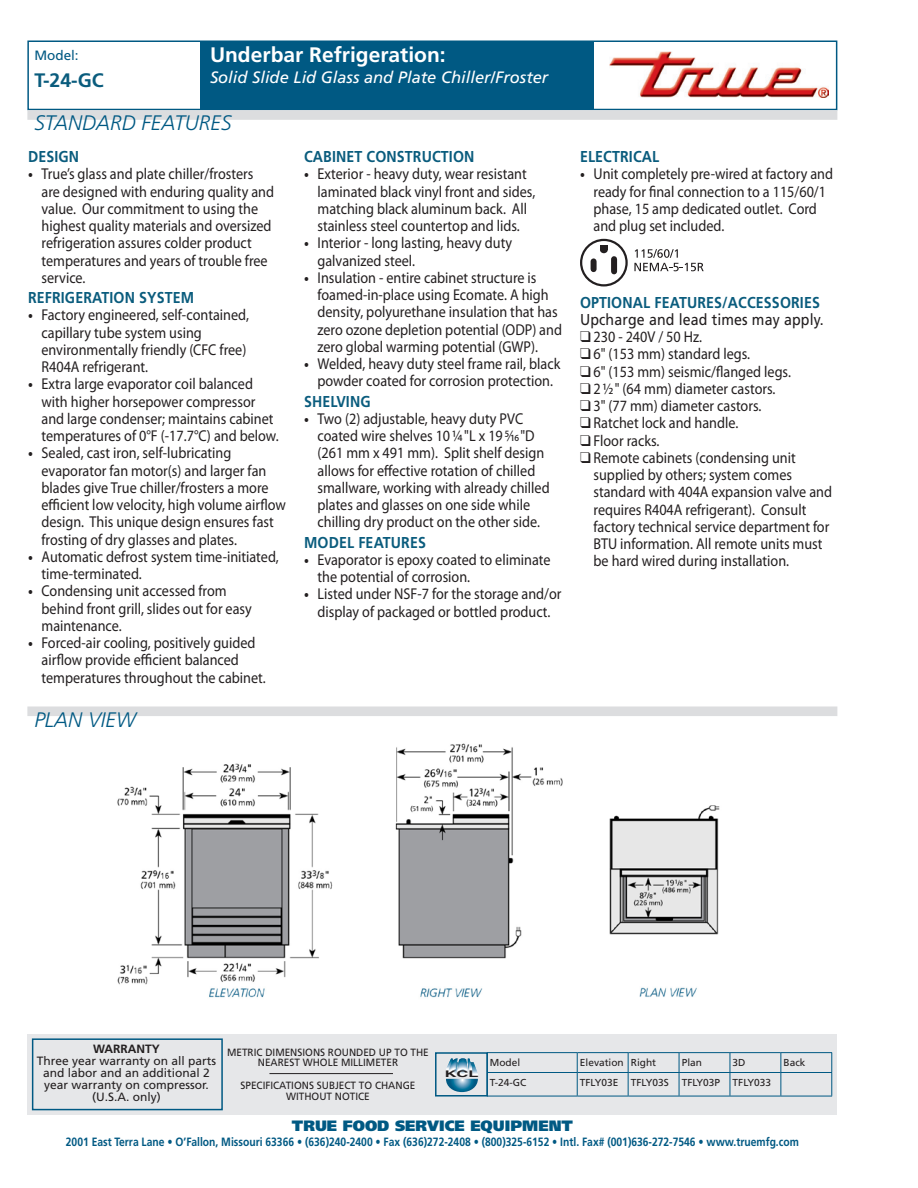
<style>
.page{position:relative;width:918px;height:1188px;background:#fff}
.page>*{position:absolute;margin:0;border:0;box-sizing:border-box;transform-origin:0 0}
.t1{font:italic 300 21px "Frutiger LT Std";color:#005983}
.pg1_Desc1{font:700 21px "Frutiger LT Std";color:#fff}
.t2{font:700 19.5px "Frutiger LT Std";color:#0a5c7d}
.pg1_Desc2{font:italic 16.5px "Frutiger LT Std";color:#fff}
.t3{font:15.75px/17.2px "Myriad Pro";color:#231f20;scale:.9 1}
.pg2_BodyHead{font:700 15.75px "Frutiger LT Std";letter-spacing:.01em;color:#0a5c7d;scale:.9 1}
.pg2_OptionalHead{font:15.75px/17.2px "Frutiger LT Std";letter-spacing:.01em;color:#231f20;scale:.9 1}
.t4{font:900 15px "Frutiger LT Std";color:#005983}
.t5{font:13.5px "Frutiger LT Std";color:#005983}
.t6{font:700 12px "Frutiger LT Std";color:#005983;scale:.86 1}
.t7{font:12px/12px "Frutiger LT Std";color:#231f20;text-align:center}
.t8{font:700 12px "Frutiger LT Std";color:#231f20}
.t9{font:10.5px "Frutiger LT Std";color:#231f20;scale:.95 1}
.t10{font:10.2px "Frutiger LT Std";color:#231f20}
.t11{font:700 9.15px "Helvetica";color:#231f20;scale:1.8 1}
.s1{font-size:19.2px}
.s2{font-weight:700;color:#0a5c7d}
</style>
<div class="page">
<div style="left:27px;top:1034px;width:810px;height:81px;background:#e6e7e9"></div>
<div style="left:200px;top:41px;width:394px;height:69px;background:#005983"></div>
<img style="left:610px;top:52px;width:218px;height:46px">
<div style="left:27px;top:40px;width:810px;height:70px;border:2px solid #005983"></div>
<div style="left:27px;top:110px;width:810px;height:10px;background:#dcdddf"></div>
<hr style="left:269px;top:1073px;width:124px;height:1px;background:#231f20">
<div style="left:435px;top:1052px;width:53px;height:45px;border:2px solid #005983"></div>
<div style="left:27px;top:706px;width:810px;height:10px;background:#dcdddf;border:2px solid #dcdddf"></div>
<svg style="left:446px;top:1058px;width:32px;height:34px"></svg>
<img style="left:117px;top:743px;width:603px;height:255px">
<svg style="left:634px;top:249px;width:70px;height:22px"></svg>
<div style="left:580px;top:239px;width:48px;height:47px;border:2px solid #231f20;border-radius:50%"></div>
<div style="left:591px;top:261px;width:6px;height:8px;background:#231f20"></div>
<div style="left:600px;top:245px;width:8px;height:5px;background:#231f20"></div>
<div style="left:611px;top:259px;width:6px;height:12px;background:#231f20"></div>
<div style="left:600px;top:246px;width:8px;height:7px;background:#231f20;border-radius:50%"></div>
<hr style="left:487px;top:1052px;width:90px;height:1px;background:#005983">
<hr style="left:577px;top:1052px;width:51px;height:1px;background:#005983">
<hr style="left:628px;top:1052px;width:51px;height:1px;background:#005983">
<hr style="left:679px;top:1052px;width:51px;height:1px;background:#005983">
<hr style="left:730px;top:1052px;width:51px;height:1px;background:#005983">
<hr style="left:781px;top:1052px;width:51px;height:1px;background:#005983">
<hr style="left:487px;top:1072px;width:90px;height:1px;background:#005983">
<svg style="left:487px;top:1053px;width:1px;height:43px"></svg>
<hr style="left:577px;top:1072px;width:51px;height:1px;background:#005983">
<svg style="left:577px;top:1053px;width:1px;height:43px"></svg>
<hr style="left:628px;top:1072px;width:51px;height:1px;background:#005983">
<svg style="left:628px;top:1053px;width:1px;height:43px"></svg>
<hr style="left:679px;top:1072px;width:51px;height:1px;background:#005983">
<svg style="left:679px;top:1053px;width:1px;height:43px"></svg>
<hr style="left:730px;top:1072px;width:51px;height:1px;background:#005983">
<svg style="left:730px;top:1053px;width:1px;height:43px"></svg>
<hr style="left:781px;top:1072px;width:51px;height:1px;background:#005983">
<svg style="left:780px;top:1053px;width:1px;height:43px"></svg>
<svg style="left:831px;top:1053px;width:1px;height:43px"></svg>
<hr style="left:487px;top:1096px;width:90px;height:1px;background:#005983">
<hr style="left:577px;top:1096px;width:51px;height:1px;background:#005983">
<hr style="left:628px;top:1096px;width:51px;height:1px;background:#005983">
<hr style="left:679px;top:1096px;width:51px;height:1px;background:#005983">
<hr style="left:730px;top:1096px;width:51px;height:1px;background:#005983">
<hr style="left:781px;top:1096px;width:51px;height:1px;background:#005983">
<div style="left:32px;top:1038px;width:191px;height:72px;border:2px solid #005983"></div>
<p class="t5" style="left:34px;top:47px;width:46px">Model:</p>
<p class="t2" style="left:34px;top:68px;width:71px">T-24-GC</p>
<p class="pg1_Desc1" style="left:210px;top:43px;width:237px">Underbar Refrigeration:</p>
<p class="pg1_Desc2" style="left:210px;top:68px;width:340px">Solid Slide Lid Glass and Plate Chiller/Froster</p>
<h1 class="t1" style="left:34px;top:111px;width:199px">STANDARD FEATURES</h1>
<p class="pg2_BodyHead" style="left:28px;top:148px;width:58px">DESIGN</p>
<p class="t3" style="left:42px;top:165px;width:260px;text-indent:-14px"><span class="s1">•</span> True’s glass and plate chiller/frosters are designed with enduring quality and value. Our commitment to using the highest quality materials and oversized refrigeration assures colder product temperatures and years of trouble free service.</p>
<p class="pg2_BodyHead" style="left:28px;top:289px;width:186px">REFRIGERATION SYSTEM</p>
<p class="t3" style="left:42px;top:306px;width:232px;text-indent:-14px"><span class="s1">•</span> Factory engineered, self-contained, capillary tube system using environmentally friendly (CFC free)<br>R404A refrigerant.</p>
<p class="t3" style="left:42px;top:375px;width:265px;text-indent:-14px"><span class="s1">•</span> Extra large evaporator coil balanced with higher horsepower compressor and large condenser; maintains cabinet temperatures of 0°F (-17.7°C) and below.</p>
<p class="t3" style="left:42px;top:444px;width:273px;text-indent:-14px"><span class="s1">•</span> Sealed, cast iron, self-lubricating evaporator fan motor(s) and larger fan blades give True chiller/frosters a more efficient low velocity, high volume airflow design. This unique design ensures fast frosting of dry glasses and plates.</p>
<p class="t3" style="left:42px;top:548px;width:265px;text-indent:-14px"><span class="s1">•</span> Automatic defrost system time-initiated, time-terminated.</p>
<p class="t3" style="left:42px;top:582px;width:235px;text-indent:-14px"><span class="s1">•</span> Condensing unit accessed from behind front grill, slides out for easy maintenance.</p>
<p class="t3" style="left:42px;top:634px;width:251px;text-indent:-14px"><span class="s1">•</span> Forced-air cooling, positively guided airflow provide efficient balanced temperatures throughout the cabinet.</p>
<h1 class="t1" style="left:34px;top:707px;width:103px">PLAN VIEW</h1>
<p class="pg2_BodyHead" style="left:304px;top:148px;width:191px">CABINET CONSTRUCTION</p>
<p class="t3" style="left:318px;top:165px;width:243px;text-indent:-14px"><span class="s1">•</span> Exterior - heavy duty, wear resistant laminated black vinyl front and sides, matching black aluminum back. All stainless steel countertop and lids.</p>
<p class="t3" style="left:318px;top:234px;width:218px;text-indent:-14px"><span class="s1">•</span> Interior - long lasting, heavy duty galvanized steel.</p>
<p class="t3" style="left:318px;top:269px;width:273px;text-indent:-14px"><span class="s1">•</span> Insulation - entire cabinet structure is foamed-in-place using Ecomate. A high density, polyurethane insulation that has zero ozone depletion potential (ODP) and zero global warming potential (GWP).</p>
<p class="t3" style="left:304px;top:355px;width:286px;text-align:center"><span class="s1">•</span> Welded, heavy duty steel frame rail, black powder coated for corrosion protection.</p>
<p class="pg2_BodyHead" style="left:304px;top:392px;width:76px">SHELVING</p>
<p class="t3" style="left:318px;top:410px;width:260px;text-indent:-14px"><span class="s1">•</span> Two (2) adjustable, heavy duty PVC coated wire shelves 101/4"L x 19 5/16"D (261 mm x 491 mm). Split shelf design allows for effective rotation of chilled smallware, working with already chilled plates and glasses on one side while chilling dry product on the other side.</p>
<p class="pg2_BodyHead" style="left:304px;top:533px;width:137px">MODEL FEATURES</p>
<p class="t3" style="left:318px;top:551px;width:260px;text-indent:-14px"><span class="s1">•</span> Evaporator is epoxy coated to eliminate the potential of corrosion.</p>
<p class="t3" style="left:304px;top:585px;width:288px;text-align:center"><span class="s1">•</span> Listed under NSF-7 for the storage and/or display of packaged or bottled product.</p>
<p class="pg2_BodyHead" style="left:580px;top:148px;width:90px">ELECTRICAL</p>
<p class="t3" style="left:594px;top:165px;width:268px;text-indent:-14px"><span class="s1">•</span> Unit completely pre-wired at factory and ready for final connection to a 115/60/1 phase, 15 amp dedicated outlet. Cord and plug set included.</p>
<p class="pg2_OptionalHead" style="left:580px;top:294px;width:272px"><span class="s2">OPTIONAL FEATURES/ACCESSORIES<br></span>Upcharge and lead times may apply.</p>
<p class="t3" style="left:580px;top:328px;width:137px">❑ 230 - 240V / 50 Hz.</p>
<p class="t3" style="left:580px;top:345px;width:191px">❑ 6" (153 mm) standard legs.</p>
<p class="t3" style="left:580px;top:363px;width:236px">❑ 6" (153 mm) seismic/flanged legs.</p>
<p class="t3" style="left:580px;top:380px;width:219px">❑ 21/2" (64 mm) diameter castors.</p>
<p class="t3" style="left:580px;top:397px;width:203px">❑ 3" (77 mm) diameter castors.</p>
<p class="t3" style="left:580px;top:414px;width:177px">❑ Ratchet lock and handle.</p>
<p class="t3" style="left:580px;top:432px;width:90px">❑ Floor racks.</p>
<p class="t3" style="left:594px;top:449px;width:267px;text-indent:-14px">❑ Remote cabinets (condensing unit supplied by others; system comes standard with 404A expansion valve and requires R404A refrigerant). Consult factory technical service department for BTU information. All remote units must be hard wired during installation.</p>
<p class="t8" style="left:93px;top:1042px;width:68px">WARRANTY</p>
<p class="t7" style="left:37px;top:1055px;width:181px">Three year warranty on all parts and labor and an additional 2 year warranty on compressor. (U.S.A. only)</p>
<p class="t9" style="left:227px;top:1046px;width:214px">METRIC DIMENSIONS ROUNDED UP TO THE</p>
<p class="t9" style="left:258px;top:1056px;width:149px">NEAREST WHOLE MILLIMETER</p>
<p class="t9" style="left:241px;top:1079px;width:186px">SPECIFICATIONS SUBJECT TO CHANGE</p>
<p class="t9" style="left:286px;top:1090px;width:90px">WITHOUT NOTICE</p>
<p class="t11" style="left:445px;top:1066px;width:20px">KCL</p>
<p class="t10" style="left:490px;top:1057px;width:32px">Model</p>
<p class="t10" style="left:580px;top:1057px;width:45px">Elevation</p>
<p class="t10" style="left:631px;top:1057px;width:27px">Right</p>
<p class="t10" style="left:682px;top:1057px;width:22px">Plan</p>
<p class="t10" style="left:733px;top:1057px;width:14px">3D</p>
<p class="t10" style="left:784px;top:1057px;width:23px">Back</p>
<p class="t10" style="left:490px;top:1077px;width:38px">T-24-GC</p>
<p class="t10" style="left:580px;top:1077px;width:40px">TFLY03E</p>
<p class="t10" style="left:631px;top:1077px;width:39px">TFLY03S</p>
<p class="t10" style="left:682px;top:1077px;width:40px">TFLY03P</p>
<p class="t10" style="left:733px;top:1077px;width:40px">TFLY033</p>
<p class="t4" style="left:292px;top:1117px;width:282px">TRUE FOOD SERVICE EQUIPMENT</p>
<p class="t6" style="left:66px;top:1135px;width:854px">2001 East Terra Lane • O’Fallon, Missouri 63366 • (636)240-2400 • Fax (636)272-2408 • (800)325-6152 • Intl. Fax# (001)636-272-7546 • www.truemfg.com</p>
</div>
